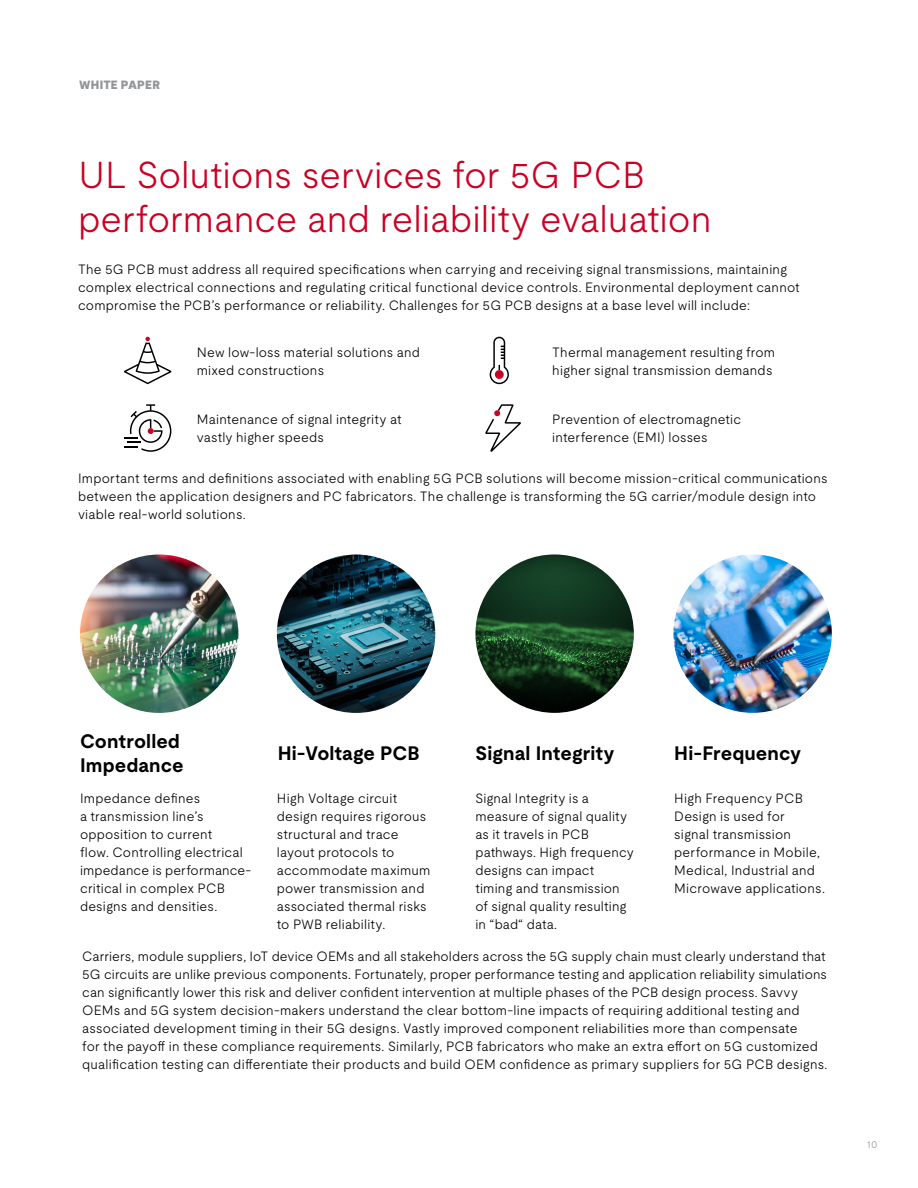
<style>
.page{position:relative;width:918px;height:1188px;background:#fff}
.page>*{position:absolute;margin:0;border:0;box-sizing:border-box;transform-origin:0 0}
.t1{font:300 37.5px/43.5px "UL Moderat";letter-spacing:-.005em;color:#ca0123}
.t2{font:700 19.5px/24px "UL Moderat";letter-spacing:.005em;color:#000}
.t3{font:300 13.5px/18px "UL Moderat";letter-spacing:.015em;color:#000}
.t4{font:900 12px "UL Moderat";letter-spacing:.015em;color:#939598}
.t5{font:300 10.5px "UL Moderat";color:#939598}
</style>
<div class="page">
<img style="left:80px;top:555px;width:158px;height:158px;border-radius:79px">
<img style="left:277px;top:555px;width:158px;height:158px;border-radius:79px">
<img style="left:673px;top:554px;width:159px;height:159px;border-radius:79px">
<img style="left:475px;top:554px;width:159px;height:159px;border-radius:79px">
<svg style="left:485px;top:404px;width:36px;height:48px"></svg>
<svg style="left:124px;top:404px;width:47px;height:48px"></svg>
<svg style="left:124px;top:337px;width:47px;height:47px"></svg>
<svg style="left:490px;top:337px;width:19px;height:47px"></svg>
<p class="t4" style="left:79px;top:75px;width:83px">WHITE PAPER</p>
<h1 class="t1" style="left:78px;top:152px;width:635px">UL Solutions services for 5G PCB performance and reliability evaluation</h1>
<p class="t3" style="left:78px;top:260px;width:723px">The 5G PCB must address all required specifications when carrying and receiving signal transmissions, maintaining complex electrical connections and regulating critical functional device controls. Environmental deployment cannot compromise the PCB’s performance or reliability. Challenges for 5G PCB designs at a base level will include:</p>
<p class="t3" style="left:197px;top:343px;width:225px">New low-loss material solutions and mixed constructions</p>
<p class="t3" style="left:552px;top:343px;width:224px">Thermal management resulting from higher signal transmission demands</p>
<p class="t3" style="left:197px;top:410px;width:206px">Maintenance of signal integrity at vastly higher speeds</p>
<p class="t3" style="left:552px;top:410px;width:190px">Prevention of electromagnetic interference (EMI) losses</p>
<p class="t3" style="left:78px;top:468px;width:751px">Important terms and definitions associated with enabling 5G PCB solutions will become mission-critical communications between the application designers and PC fabricators. The challenge is transforming the 5G carrier/module design into viable real-world solutions.</p>
<h2 class="t2" style="left:80px;top:729px;width:105px">Controlled<br>Impedance</h2>
<h2 class="t2" style="left:278px;top:741px;width:144px">Hi-Voltage PCB</h2>
<h2 class="t2" style="left:475px;top:741px;width:141px">Signal Integrity</h2>
<h2 class="t2" style="left:674px;top:741px;width:128px">Hi-Frequency</h2>
<p class="t3" style="left:80px;top:789px;width:173px">Impedance defines<br>a transmission line’s opposition to current<br>flow. Controlling electrical impedance is performance&shy;critical in complex PCB designs and densities.</p>
<p class="t3" style="left:277px;top:789px;width:155px">High Voltage circuit design requires rigorous structural and trace layout protocols to accommodate maximum power transmission and associated thermal risks to PWB reliability.</p>
<p class="t3" style="left:674px;top:789px;width:152px">High Frequency PCB<br>Design is used for<br>signal transmission performance in Mobile,<br>Medical, Industrial and<br>Microwave applications.</p>
<p class="t3" style="left:475px;top:789px;width:160px">Signal Integrity is a measure of signal quality as it travels in PCB pathways. High frequency designs can impact timing and transmission of signal quality resulting in “bad“ data.</p>
<p class="t3" style="left:82px;top:947px;width:747px">Carriers, module suppliers, IoT device OEMs and all stakeholders across the 5G supply chain must clearly understand that 5G circuits are unlike previous components. Fortunately, proper performance testing and application reliability simulations can significantly lower this risk and deliver confident intervention at multiple phases of the PCB design process. Savvy OEMs and 5G system decision-makers understand the clear bottom-line impacts of requiring additional testing and associated development timing in their 5G designs. Vastly improved component reliabilities more than compensate<br>for the payoff in these compliance requirements. Similarly, PCB fabricators who make an extra effort on 5G customized qualification testing can differentiate their products and build OEM confidence as primary suppliers for 5G PCB designs.</p>
<p class="t5" style="left:867px;top:1136px;width:12px">10</p>
</div>
